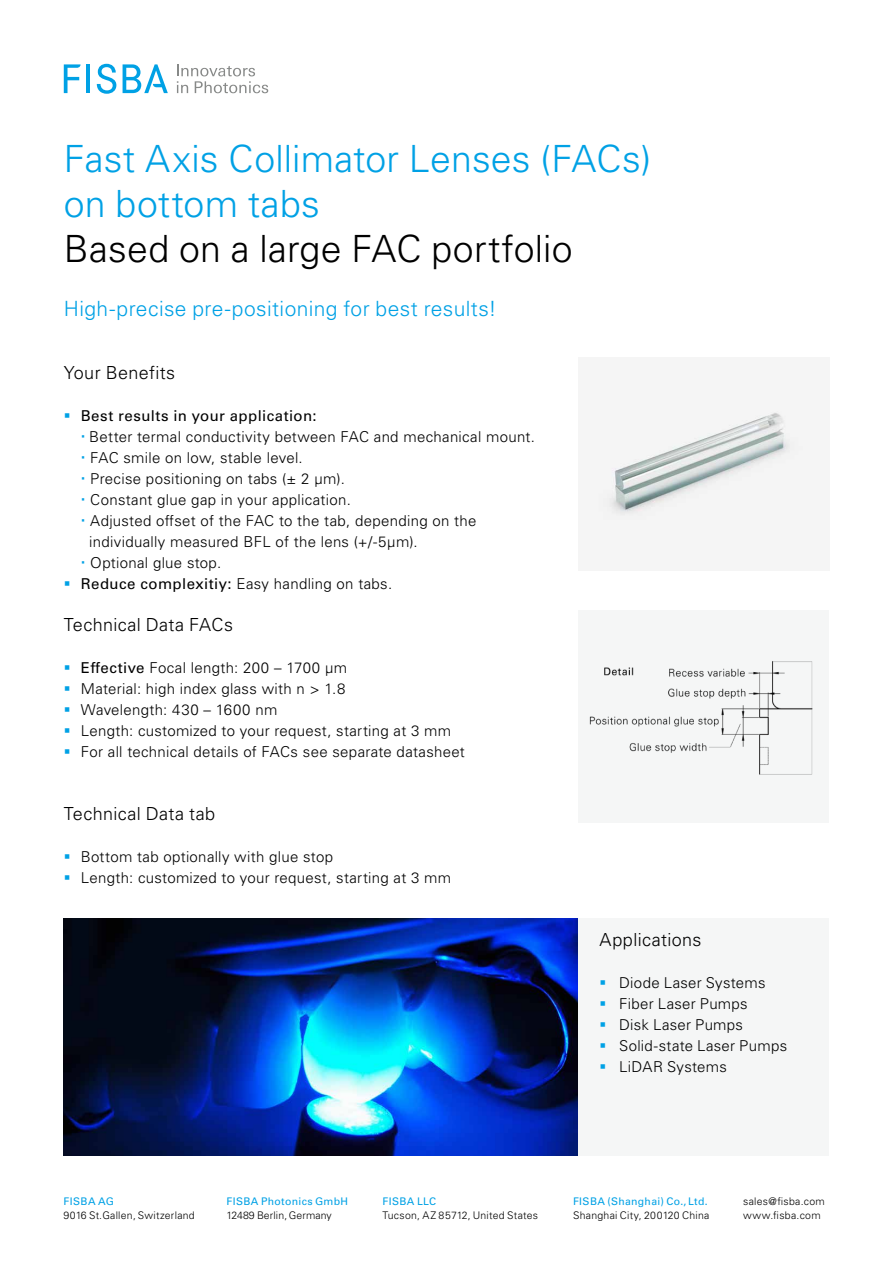
<style>
.page{position:relative;width:893px;height:1263px;background:#fff}
.page>*{position:absolute;margin:0;border:0;box-sizing:border-box;transform-origin:0 0}
.t1{font:300 37.5px/45px "Univers LT Pro 45";letter-spacing:.005em;color:#00a1e5}
.t2{font:300 37.5px "Univers LT Pro 45";letter-spacing:.01em;color:#000}
.t3{font:300 21px "Univers LT Pro 45";letter-spacing:.02em;color:#00a1e5}
.t4{font:300 18px "Univers LT Pro 45";letter-spacing:.02em;color:#000}
.t5{font:300 15px/21px "Univers LT Pro 45";letter-spacing:.02em;color:#000}
.t6{font:15px "Univers LT Pro 55 Roman";letter-spacing:.03em;color:#000}
.t7{font:300 10.5px/14.4px "Univers LT Pro 45";letter-spacing:.025em;color:#000}
.t8{font:10.5px "Univers LT Pro 55 Roman";letter-spacing:.035em;color:#00a1e5}
.s1{font-family:"Univers LT Pro 55 Roman";font-weight:400}
.s2{color:#00a1e5}
</style>
<div class="page">
<img style="left:598px;top:411px;width:205px;height:109px">
<img style="left:63px;top:918px;width:515px;height:238px">
<svg style="left:177px;top:64px;width:91px;height:29px"></svg>
<hr style="left:86px;top:64px;width:4px;height:29px;background:#00a1e5">
<svg style="left:64px;top:64px;width:17px;height:29px"></svg>
<svg style="left:97px;top:64px;width:19px;height:30px"></svg>
<svg style="left:123px;top:64px;width:45px;height:29px"></svg>
<img style="left:589px;top:660px;width:224px;height:116px">
<div style="left:578px;top:918px;width:251px;height:238px;background:#f5f6f6"></div>
<h1 class="t1" style="left:64px;top:135px;width:589px">Fast Axis Collimator Lenses (FACs) on bottom tabs</h1>
<h1 class="t2" style="left:64px;top:224px;width:510px">Based on a large FAC portfolio</h1>
<h2 class="t3" style="left:64px;top:295px;width:434px">High-precise pre-positioning for best results!</h2>
<p class="t4" style="left:64px;top:361px;width:113px">Your Benefits</p>
<p class="t6" style="left:81px;top:405px;width:237px">Best results in your application:</p>
<p class="t5" style="left:89px;top:426px;width:447px">Better termal conductivity between FAC and mechanical mount.</p>
<p class="t5" style="left:90px;top:447px;width:214px">FAC smile on low, stable level.</p>
<p class="t5" style="left:90px;top:468px;width:256px">Precise positioning on tabs (± 2 μm).</p>
<p class="t5" style="left:90px;top:489px;width:262px">Constant glue gap in your application.</p>
<p class="t5" style="left:90px;top:510px;width:388px">Adjusted offset of the FAC to the tab, depending on the</p>
<p class="t5" style="left:89px;top:531px;width:330px">individually measured BFL of the lens (+/-5µm).</p>
<p class="t5" style="left:90px;top:552px;width:133px">Optional glue stop.</p>
<p class="t5" style="left:81px;top:573px;width:313px"><span class="s1">Reduce complexitiy:</span> Easy handling on tabs.</p>
<p class="t4" style="left:64px;top:613px;width:171px">Technical Data FACs</p>
<p class="t5" style="left:81px;top:657px;width:386px"><span class="s1">Effective</span> Focal length: 200 – 1700 µm<br>Material: high index glass with n &gt; 1.8<br>Wavelength: 430 – 1600 nm<br>Length: customized to your request, starting at 3 mm For all technical details of FACs see separate datasheet</p>
<p class="t4" style="left:64px;top:802px;width:153px">Technical Data tab</p>
<p class="t5" style="left:81px;top:846px;width:372px">Bottom tab optionally with glue stop<br>Length: customized to your request, starting at 3 mm</p>
<p class="t4" style="left:600px;top:928px;width:103px">Applications</p>
<p class="t5" style="left:600px;top:972px;width:167px"><span class="s2">▪</span> Diode Laser Systems</p>
<p class="t5" style="left:600px;top:993px;width:150px"><span class="s2">▪</span> Fiber Laser Pumps</p>
<p class="t5" style="left:600px;top:1014px;width:145px"><span class="s2">▪</span> Disk Laser Pumps</p>
<p class="t5" style="left:600px;top:1035px;width:189px"><span class="s2">▪</span> Solid-state Laser Pumps</p>
<p class="t5" style="left:600px;top:1056px;width:129px"><span class="s2">▪</span> LiDAR Systems</p>
<p class="t8" style="left:64px;top:1194px;width:52px">FISBA AG</p>
<p class="t7" style="left:64px;top:1208px;width:133px">9016 St.Gallen, Switzerland</p>
<p class="t8" style="left:226px;top:1194px;width:123px">FISBA Photonics GmbH</p>
<p class="t7" style="left:226px;top:1208px;width:107px">12489 Berlin, Germany</p>
<p class="t8" style="left:382px;top:1194px;width:55px">FISBA LLC</p>
<p class="t7" style="left:382px;top:1208px;width:157px">Tucson, AZ 85712, United States</p>
<p class="t8" style="left:573px;top:1194px;width:136px">FISBA (Shanghai) Co., Ltd.</p>
<p class="t7" style="left:573px;top:1208px;width:138px">Shanghai City, 200120 China</p>
<p class="t7" style="left:743px;top:1193px;width:83px">sales@fisba.com www.fisba.com</p>
</div>
